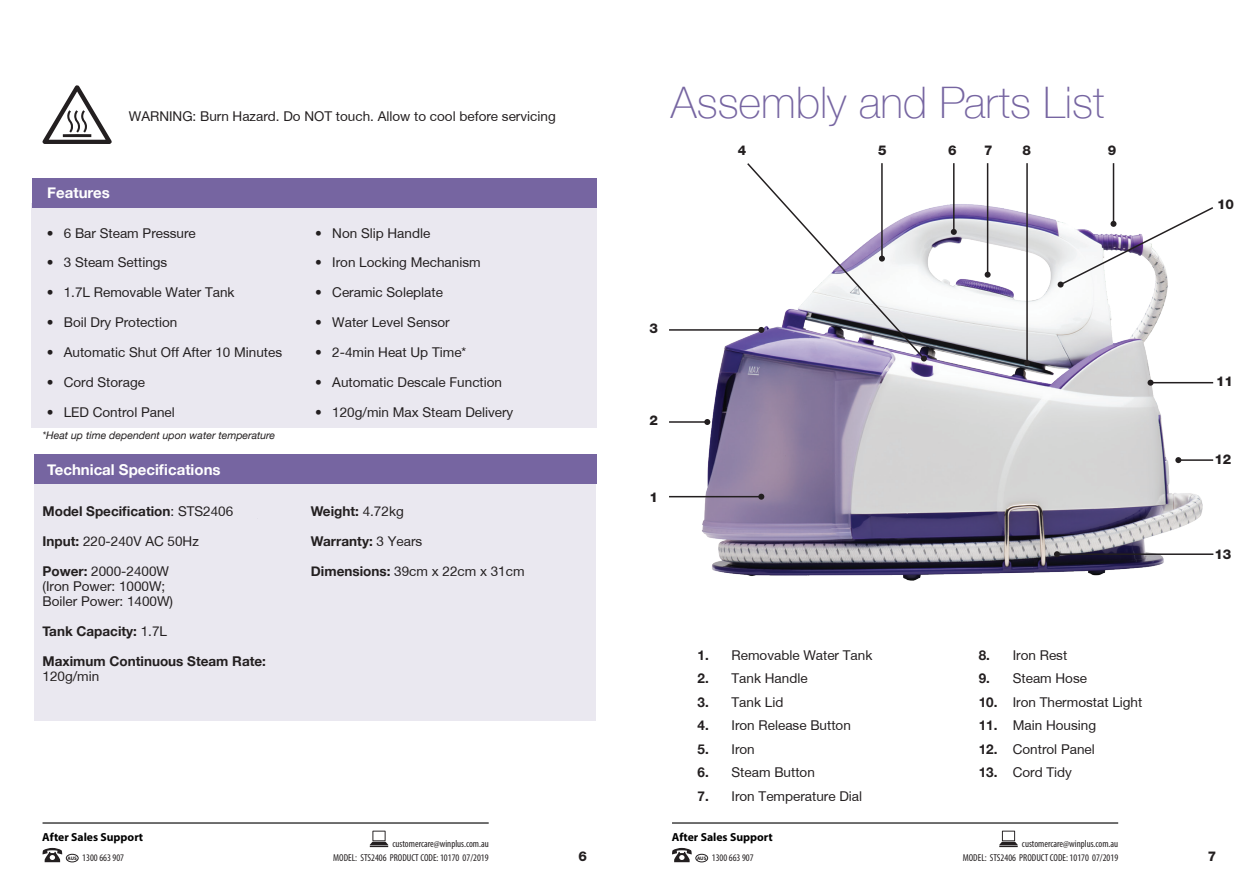
<style>
.page{position:relative;width:1259px;height:893px;background:#fff}
.page>*{position:absolute;margin:0;border:0;box-sizing:border-box;transform-origin:0 0}
.Page_Titles{font:100 43.5px "Helvetica Neue";color:#7665a1}
.t1{font:700 15px "Helvetica Neue";color:#fff}
.BodyText{font:13.5px "Helvetica Neue";color:#231f20}
.TIP_Bulletpoints{font:700 13.5px/15px "Helvetica Neue";color:#231f20}
.TIP_Bulletpoints-2{font:13.5px/15px "Helvetica Neue";color:#231f20}
.BodyText-2{font:800 13.5px "Helvetica Neue";color:#231f20}
.t2{font:700 11.7px "Myriad Pro";color:#000}
.Note2{font:italic 10.5px "Helvetica Neue";color:#231f20}
.t3{font:condensed 10.05px "Myriad Pro";color:#231f20}
.s1{font-weight:400}
.s2{font-weight:700}
.s3{font-weight:700;font-stretch:normal;font-size:5.1px}
</style>
<div class="page">
<svg style="left:370px;top:831px;width:18px;height:16px"></svg>
<hr style="left:43px;top:822px;width:446px;height:2px;background:#000">
<svg style="left:42px;top:848px;width:20px;height:14px"></svg>
<div style="left:66px;top:854px;width:12px;height:8px;border:1px solid #231f20;border-radius:50%"></div>
<svg style="left:999px;top:831px;width:18px;height:16px"></svg>
<hr style="left:672px;top:822px;width:446px;height:2px;background:#000">
<svg style="left:672px;top:848px;width:20px;height:14px"></svg>
<div style="left:695px;top:854px;width:13px;height:8px;border:1px solid #231f20;border-radius:50%"></div>
<div style="left:31px;top:203px;width:566px;height:225px;background:#eae8f0"></div>
<div style="left:34px;top:484px;width:561px;height:236px;background:#eae8f0"></div>
<div style="left:32px;top:178px;width:565px;height:30px;background:#7665a1"></div>
<div style="left:34px;top:454px;width:563px;height:30px;background:#7665a1"></div>
<svg style="left:42px;top:85px;width:70px;height:59px"></svg>
<img style="left:685px;top:192px;width:528px;height:389px">
<hr style="left:669px;top:496px;width:92px;height:1px;background:#231f20">
<svg style="left:758px;top:494px;width:6px;height:6px"></svg>
<hr style="left:669px;top:421px;width:38px;height:2px;background:#231f20">
<svg style="left:704px;top:419px;width:6px;height:6px"></svg>
<hr style="left:669px;top:329px;width:92px;height:2px;background:#231f20">
<hr style="left:1150px;top:382px;width:63px;height:1px;background:#231f20">
<svg style="left:1147px;top:380px;width:6px;height:6px"></svg>
<hr style="left:1178px;top:459px;width:35px;height:2px;background:#231f20">
<svg style="left:1175px;top:457px;width:6px;height:6px"></svg>
<hr style="left:1057px;top:553px;width:156px;height:2px;background:#231f20">
<svg style="left:1054px;top:551px;width:6px;height:6px"></svg>
<hr style="left:953px;top:163px;width:1px;height:69px;background:#231f20">
<svg style="left:951px;top:229px;width:6px;height:6px"></svg>
<hr style="left:1112px;top:163px;width:2px;height:61px;background:#231f20">
<svg style="left:1057px;top:206px;width:156px;height:82px"></svg>
<hr style="left:987px;top:163px;width:1px;height:112px;background:#231f20">
<svg style="left:984px;top:272px;width:6px;height:6px"></svg>
<hr style="left:1026px;top:163px;width:1px;height:200px;background:#231f20">
<svg style="left:1024px;top:360px;width:6px;height:6px"></svg>
<svg style="left:745px;top:163px;width:182px;height:198px"></svg>
<p class="BodyText" style="left:129px;top:110px;width:428px">WARNING: Burn Hazard. Do NOT touch. Allow to cool before servicing</p>
<p class="t1" style="left:47px;top:181px;width:64px">Features</p>
<p class="BodyText" style="left:47px;top:227px;width:151px">• 6 Bar Steam Pressure</p>
<p class="BodyText" style="left:47px;top:257px;width:122px">• 3 Steam Settings</p>
<p class="BodyText" style="left:47px;top:287px;width:189px">• 1.7L Removable Water Tank</p>
<p class="BodyText" style="left:47px;top:316px;width:132px">• Boil Dry Protection</p>
<p class="BodyText" style="left:47px;top:346px;width:237px">• Automatic Shut Off After 10 Minutes</p>
<p class="BodyText" style="left:47px;top:376px;width:100px">• Cord Storage</p>
<p class="BodyText" style="left:47px;top:406px;width:130px">• LED Control Panel</p>
<p class="Note2" style="left:43px;top:428px;width:234px">*Heat up time dependent upon water temperature</p>
<p class="t1" style="left:47px;top:457px;width:175px">Technical Specifications</p>
<p class="TIP_Bulletpoints" style="left:43px;top:504px;width:192px">Model Specification<span class="s1">: STS2406</span></p>
<p class="TIP_Bulletpoints-2" style="left:43px;top:535px;width:158px"><span class="s2">Input:</span> 220-240V AC 50Hz</p>
<p class="TIP_Bulletpoints-2" style="left:43px;top:565px;width:132px"><span class="s2">Power:</span> 2000-2400W (Iron Power: 1000W;<br>Boiler Power: 1400W)</p>
<p class="TIP_Bulletpoints" style="left:43px;top:624px;width:126px">Tank Capacity: <span class="s1">1.7L</span></p>
<p class="TIP_Bulletpoints" style="left:43px;top:654px;width:225px">Maximum Continuous Steam Rate:<br><span class="s1">120g/min</span></p>
<p class="BodyText" style="left:315px;top:227px;width:117px">• Non Slip Handle</p>
<p class="BodyText" style="left:315px;top:257px;width:167px">• Iron Locking Mechanism</p>
<p class="BodyText" style="left:315px;top:287px;width:129px">• Ceramic Soleplate</p>
<p class="BodyText" style="left:315px;top:316px;width:136px">• Water Level Sensor</p>
<p class="BodyText" style="left:315px;top:346px;width:153px">• 2-4min Heat Up Time*</p>
<p class="BodyText" style="left:315px;top:376px;width:188px">• Automatic Descale Function</p>
<p class="BodyText" style="left:315px;top:406px;width:200px">• 120g/min Max Steam Delivery</p>
<p class="TIP_Bulletpoints" style="left:311px;top:504px;width:94px">Weight: <span class="s1">4.72kg</span></p>
<p class="TIP_Bulletpoints" style="left:311px;top:534px;width:113px">Warranty: <span class="s1">3 Years</span></p>
<p class="TIP_Bulletpoints-2" style="left:311px;top:565px;width:215px"><span class="s2">Dimensions:</span> 39cm x 22cm x 31cm</p>
<p class="t2" style="left:42px;top:829px;width:102px">After Sales Support</p>
<p class="t3" style="left:68px;top:852px;width:58px"><span class="s3">AUS</span> 1300 663 907</p>
<p class="t3" style="left:392px;top:837px;width:98px">customercare@winplus.com.au</p>
<p class="t3" style="left:333px;top:852px;width:157px">MODEL: STS2406 PRODUCT CODE: 10170 07/2019</p>
<p class="Page_Titles" style="left:671px;top:70px;width:435px">Assembly and Parts List</p>
<p class="BodyText-2" style="left:738px;top:142px;width:10px">4</p>
<p class="BodyText-2" style="left:878px;top:142px;width:10px">5</p>
<p class="BodyText-2" style="left:948px;top:142px;width:10px">6</p>
<p class="BodyText-2" style="left:984px;top:142px;width:10px">7</p>
<p class="BodyText-2" style="left:1022px;top:142px;width:10px">8</p>
<p class="BodyText-2" style="left:1107px;top:142px;width:10px">9</p>
<p class="BodyText-2" style="left:649px;top:320px;width:10px">3</p>
<p class="BodyText-2" style="left:649px;top:412px;width:10px">2</p>
<p class="BodyText-2" style="left:649px;top:489px;width:10px">1</p>
<p class="BodyText" style="left:697px;top:649px;width:176px"><span class="s2">1.</span> Removable Water Tank</p>
<p class="BodyText" style="left:697px;top:672px;width:112px"><span class="s2">2.</span> Tank Handle</p>
<p class="BodyText" style="left:697px;top:696px;width:87px"><span class="s2">3.</span> Tank Lid</p>
<p class="BodyText" style="left:697px;top:719px;width:155px"><span class="s2">4.</span> Iron Release Button</p>
<p class="BodyText" style="left:697px;top:743px;width:59px"><span class="s2">5.</span> Iron</p>
<p class="BodyText" style="left:697px;top:766px;width:119px"><span class="s2">6.</span> Steam Button</p>
<p class="BodyText" style="left:697px;top:790px;width:166px"><span class="s2">7.</span> Iron Temperature Dial</p>
<p class="t2" style="left:672px;top:829px;width:102px">After Sales Support</p>
<p class="BodyText" style="left:978px;top:649px;width:90px"><span class="s2">8.</span> Iron Rest</p>
<p class="BodyText" style="left:978px;top:672px;width:110px"><span class="s2">9.</span> Steam Hose</p>
<p class="BodyText" style="left:978px;top:696px;width:165px"><span class="s2">10.</span> Iron Thermostat Light</p>
<p class="BodyText" style="left:978px;top:719px;width:119px"><span class="s2">11.</span> Main Housing</p>
<p class="BodyText" style="left:978px;top:743px;width:118px"><span class="s2">12.</span> Control Panel</p>
<p class="BodyText" style="left:978px;top:766px;width:95px"><span class="s2">13.</span> Cord Tidy</p>
<p class="t3" style="left:1022px;top:837px;width:98px">customercare@winplus.com.au</p>
<p class="BodyText-2" style="left:1217px;top:197px;width:19px">10</p>
<p class="BodyText-2" style="left:1216px;top:374px;width:19px">11</p>
<p class="BodyText-2" style="left:1214px;top:451px;width:19px">12</p>
<p class="BodyText-2" style="left:1214px;top:546px;width:19px">13</p>
<p class="BodyText-2" style="left:578px;top:848px;width:10px">6</p>
<p class="BodyText-2" style="left:1208px;top:848px;width:10px">7</p>
<p class="t3" style="left:962px;top:852px;width:157px">MODEL: STS2406 PRODUCT CODE: 10170 07/2019</p>
<p class="t3" style="left:697px;top:852px;width:58px"><span class="s3">AUS</span> 1300 663 907</p>
</div>
